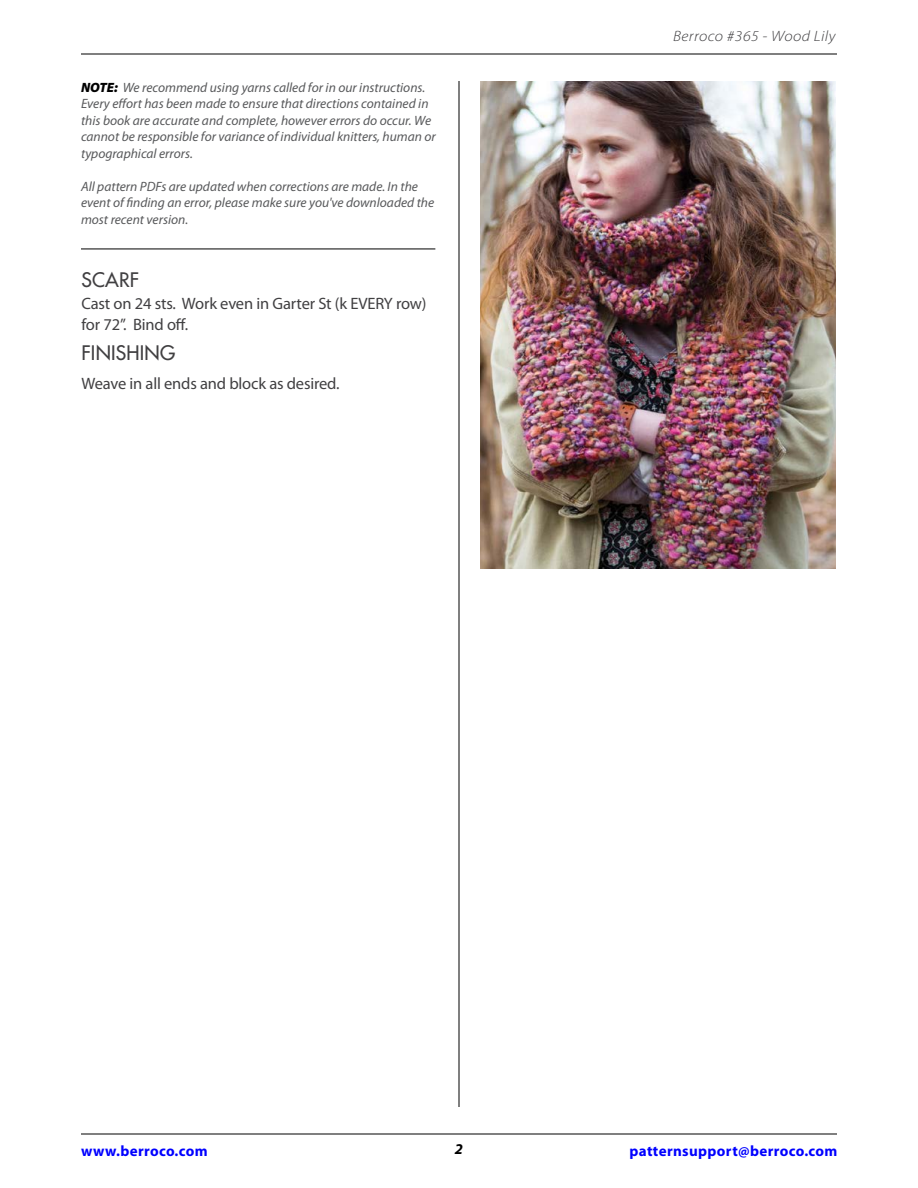
<style>
.page{position:relative;width:918px;height:1188px;background:#fff}
.page>*{position:absolute;margin:0;border:0;box-sizing:border-box;transform-origin:0 0}
.t1{font:19.5px "Futura";letter-spacing:.01em;color:#414042}
.t2{font:16.5px/21.8px "Myriad Pro";letter-spacing:-.01em;color:#414042}
.t3{font:700 15px "Myriad Pro";letter-spacing:.025em;color:#00f}
.t4{font:italic 300 15px "Myriad Pro";letter-spacing:.025em;color:#414042;scale:1.1 1}
.t5{font:italic 700 15px "Myriad Pro";color:#000}
.t6{font:italic 13.5px/16.5px "Myriad Pro";color:#58595b}
.s1{font-weight:900;color:#000}
</style>
<div class="page">
<hr style="left:81px;top:1134px;width:756px;height:1px;background:#000">
<hr style="left:81px;top:54px;width:756px;height:1px;background:#000">
<hr style="left:459px;top:81px;width:1px;height:1026px;background:#000">
<img style="left:480px;top:82px;width:356px;height:486px">
<hr style="left:81px;top:249px;width:354px;height:1px;background:#000">
<p class="t6" style="left:81px;top:79px;width:356px"><span class="s1">NOTE:</span> We recommend using yarns called for in our instructions.<br>Every effort has been made to ensure that directions contained in this book are accurate and complete, however errors do occur. We cannot be responsible for variance of individual knitters, human or typographical errors.</p>
<p class="t6" style="left:81px;top:178px;width:355px">All pattern PDFs are updated when corrections are made. In the event of finding an error, please make sure you've downloaded the most recent version.</p>
<h1 class="t1" style="left:82px;top:267px;width:59px">SCARF</h1>
<p class="t2" style="left:82px;top:292px;width:347px">Cast on 24 sts. Work even in Garter St (k EVERY row) for 72”. Bind off.</p>
<h1 class="t1" style="left:82px;top:340px;width:95px">FINISHING</h1>
<p class="t2" style="left:82px;top:373px;width:260px">Weave in all ends and block as desired.</p>
<p class="t4" style="left:673px;top:28px;width:149px">Berroco #365 - Wood Lily</p>
<p class="t3" style="left:81px;top:1142px;width:128px">www.berroco.com</p>
<p class="t5" style="left:455px;top:1141px;width:10px">2</p>
<p class="t3" style="left:630px;top:1142px;width:210px">patternsupport@berroco.com</p>
</div>
